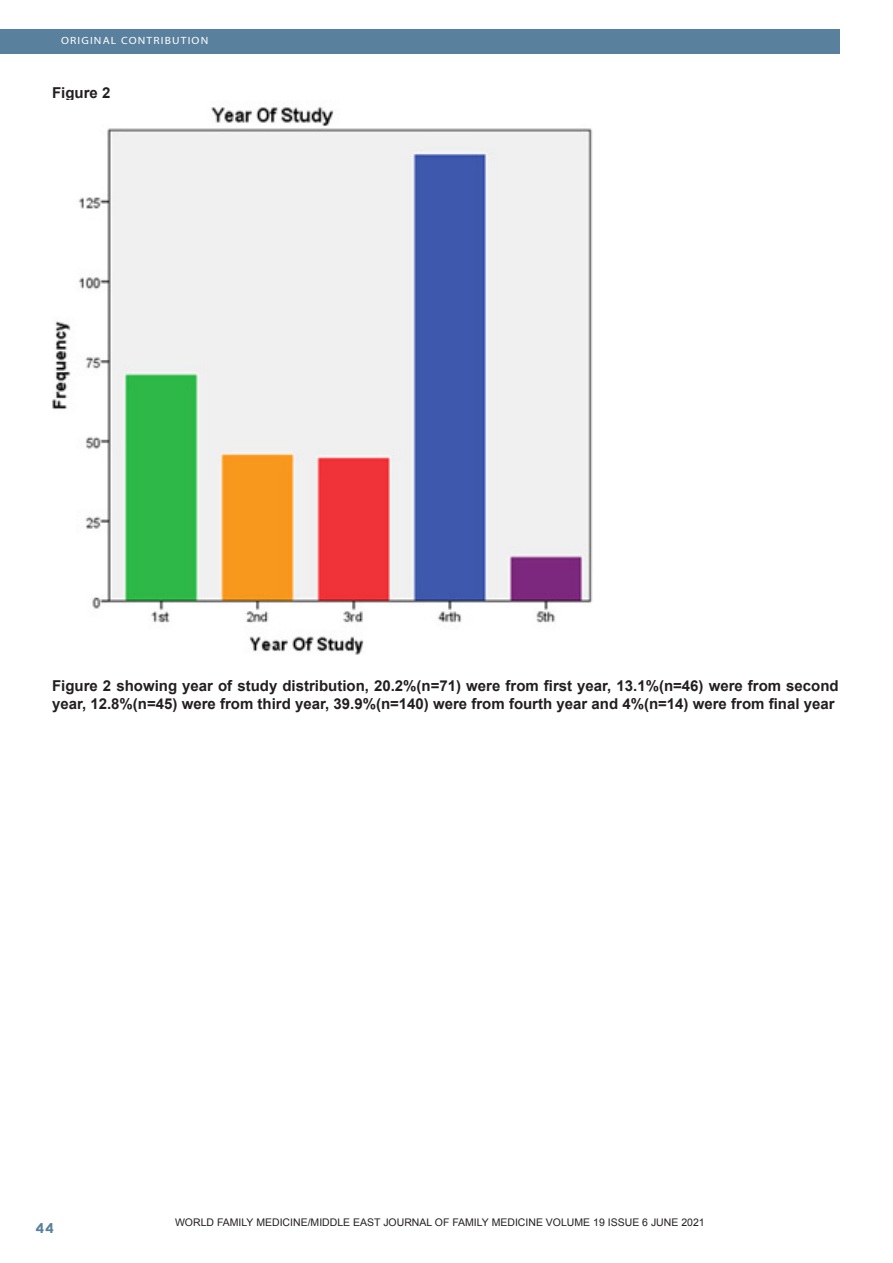
<style>
.page{position:relative;width:893px;height:1263px;background:#fff}
.page>*{position:absolute;margin:0;border:0;box-sizing:border-box;transform-origin:0 0}
.Footnote_Text{font:700 15px/18px "Arial";color:#231f20}
.t1{font:700 13.5px "Century Gothic";color:#59809c;scale:1.1 1}
.Footnote_Text-2{font:10.5px "Arial";color:#231f20}
.t2{font:10.5px "Myriad";letter-spacing:.1em;color:#231f20;scale:1.1 1}
.t3{font:10.5px "Myriad";letter-spacing:.1em;color:#fff;scale:1.1 1}
.s1{font-family:"Century Gothic";font-weight:700}
</style>
<div class="page">
<div style="left:0;top:30px;width:840px;height:24px;background:#59809c"></div>
<img style="left:52px;top:107px;width:541px;height:547px">
<p class="t3" style="left:61px;top:35px;width:135px">ORIGINAL CONTRIBUTION</p>
<p class="Footnote_Text" style="left:52px;top:84px;width:60px">Figure 2</p>
<p class="Footnote_Text" style="left:52px;top:677px;width:788px">Figure 2 showing year of study distribution, 20.2%(n=71) were from first year, 13.1%(n=46) were from second year, 12.8%(n=45) were from third year, 39.9%(n=140) were from fourth year and 4%(n=14) were from final year</p>
<p class="Footnote_Text-2" style="left:175px;top:1215px;width:531px">WORLD FAMILY MEDICINE/MIDDLE EAST JOURNAL OF FAMILY MEDICINE VOLUME 19 ISSUE 6 JUNE 2021</p>
<p class="t1" style="left:36px;top:1217px;width:18px">44</p>
<p class="t2" style="left:248px;top:1223px;width:364px">MIDDLE EAST JOURNAL OF FAMILY MEDICINE <span class="s1">•</span> VOLUME 7, ISSUE 10</p>
</div>
